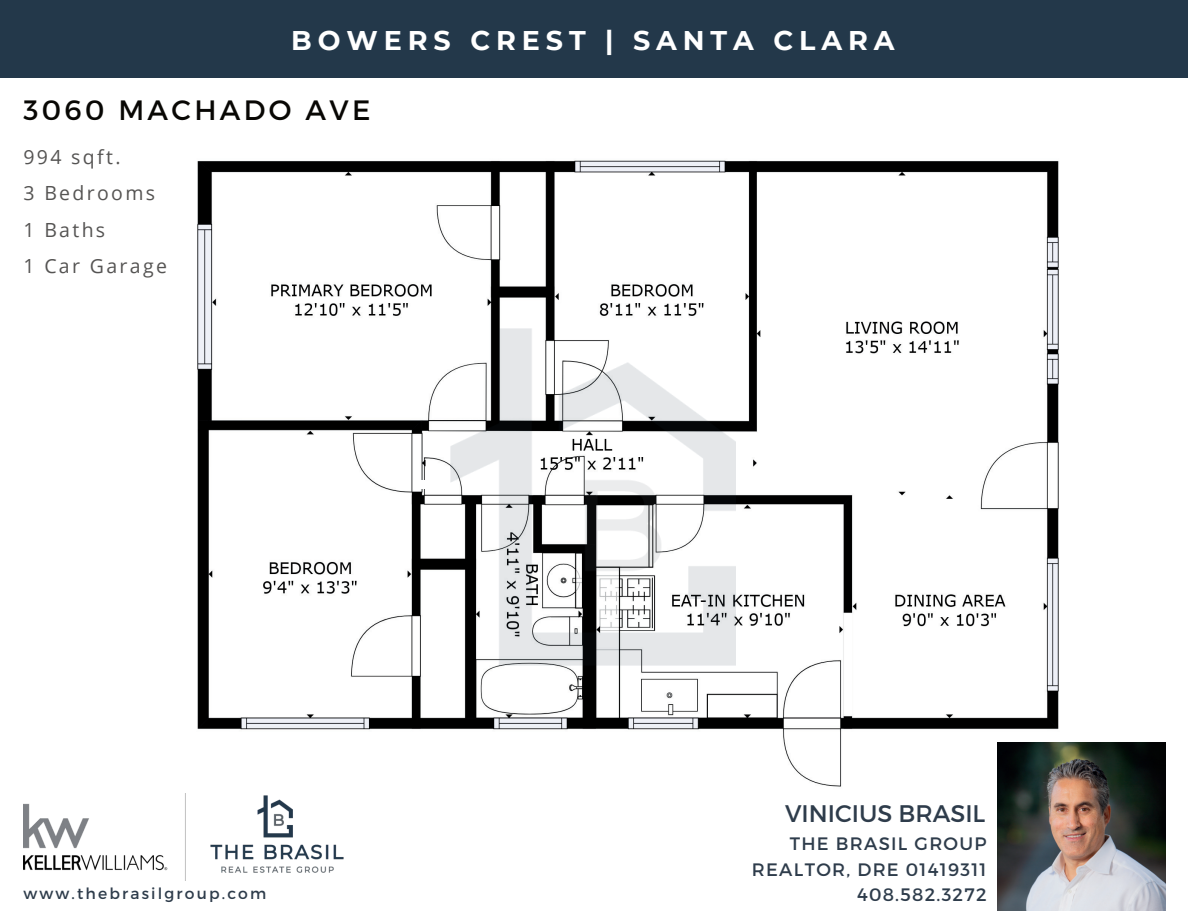
<style>
.page{position:relative;width:1188px;height:918px;background:#fff}
.page>*{position:absolute;margin:0;border:0;box-sizing:border-box;transform-origin:0 0}
.t1{font:28.05px "Montserrat";letter-spacing:.12em;color:#080704}
.t2{font:700 27px "Montserrat";letter-spacing:.22em;color:#fff}
.t3{font:24px "Montserrat";color:#2e3c4b}
.t4{font:19.5px/36.5px "Open Sans";letter-spacing:.12em;color:#555453}
.t5{font:18px/25.2px "Montserrat";letter-spacing:.07em;color:#2e3c4b;text-align:right}
.t6{font:15.6px "Montserrat";letter-spacing:.14em;color:#2e3c4b}
</style>
<div class="page">
<img style="left:185px;top:160px;width:874px;height:634px">
<img style="left:23px;top:794px;width:321px;height:86px">
<img style="left:997px;top:742px;width:168px;height:168px">
<div style="left:0;top:0;width:1188px;height:78px;background:#23384a"></div>
<img style="left:450px;top:329px;width:285px;height:336px">
<div style="left:413px;top:480px;width:37px;height:8px;background:#fff"></div>
<h2 class="t2" style="left:291px;top:21px;width:605px">BOWERS CREST | SANTA CLARA</h2>
<h1 class="t1" style="left:23px;top:93px;width:349px">3060 MACHADO AVE</h1>
<p class="t4" style="left:23px;top:138px;width:145px">994 sqft.<br>3 Bedrooms<br>1 Baths<br>1 Car Garage</p>
<h3 class="t3" style="left:785px;top:798px;width:202px">VINICIUS BRASIL</h3>
<p class="t5" style="left:752px;top:831px;width:236px">THE BRASIL GROUP<br>REALTOR, DRE 01419311</p>
<p class="t6" style="left:23px;top:884px;width:244px">www.thebrasilgroup.com</p>
<p class="t5" style="left:857px;top:882px;width:131px">408.582.3272</p>
</div>
